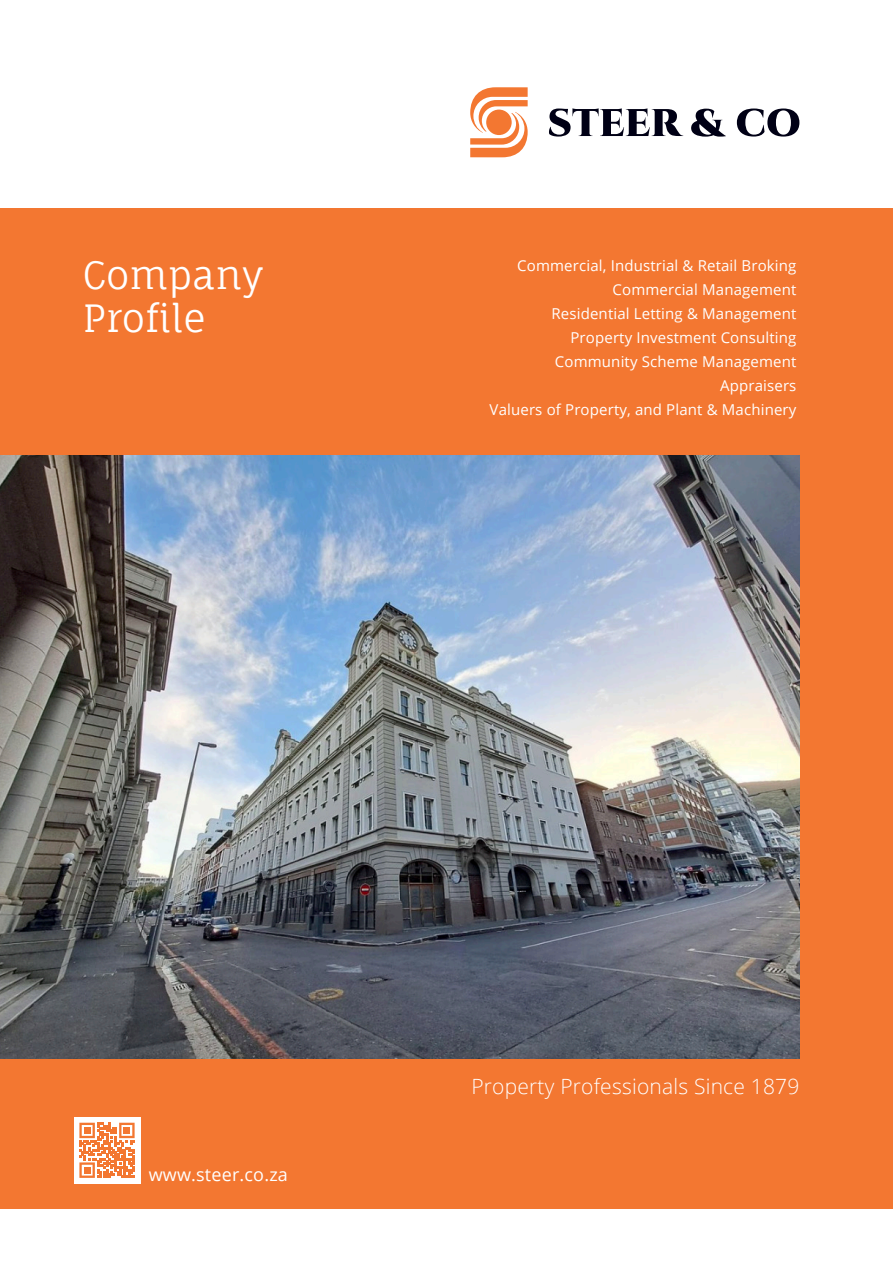
<style>
.page{position:relative;width:893px;height:1263px;background:#fff}
.page>*{position:absolute;margin:0;border:0;box-sizing:border-box;transform-origin:0 0}
.t1{font:37.5px/43.5px "Fauna One";color:#fff}
.t2{font:300 21px "Open Sans";letter-spacing:.01em;color:#fff}
.t3{font:18px "Open Sans";letter-spacing:.01em;color:#fff}
.t4{font:15px "Open Sans";letter-spacing:.01em;color:#fff}
</style>
<div class="page">
<div style="left:0;top:982px;width:893px;height:227px;background:#f37731"></div>
<div style="left:0;top:208px;width:893px;height:776px;background:#f37731"></div>
<svg style="left:470px;top:87px;width:58px;height:70px"></svg>
<svg style="left:549px;top:108px;width:134px;height:29px"></svg>
<svg style="left:737px;top:109px;width:62px;height:28px"></svg>
<svg style="left:691px;top:109px;width:35px;height:28px"></svg>
<div style="left:74px;top:1117px;width:66px;height:66px;background:#fff"></div>
<svg style="left:79px;top:1123px;width:56px;height:55px"></svg>
<img style="left:0;top:455px;width:799px;height:604px">
<p class="t1" style="left:83px;top:253px;width:182px">Company<br>Profile</p>
<p class="t4" style="left:517px;top:256px;width:281px">Commercial, Industrial &amp; Retail Broking</p>
<p class="t4" style="left:612px;top:280px;width:185px">Commercial Management</p>
<p class="t4" style="left:551px;top:304px;width:246px">Residential Letting &amp; Management</p>
<p class="t4" style="left:570px;top:328px;width:228px">Property Investment Consulting</p>
<p class="t4" style="left:555px;top:352px;width:243px">Community Scheme Management</p>
<p class="t4" style="left:720px;top:376px;width:78px">Appraisers</p>
<p class="t4" style="left:490px;top:400px;width:308px">Valuers of Property, and Plant &amp; Machinery</p>
<p class="t3" style="left:149px;top:1162px;width:141px">www.steer.co.za</p>
<p class="t2" style="left:471px;top:1072px;width:330px">Property Professionals Since 1879</p>
</div>
